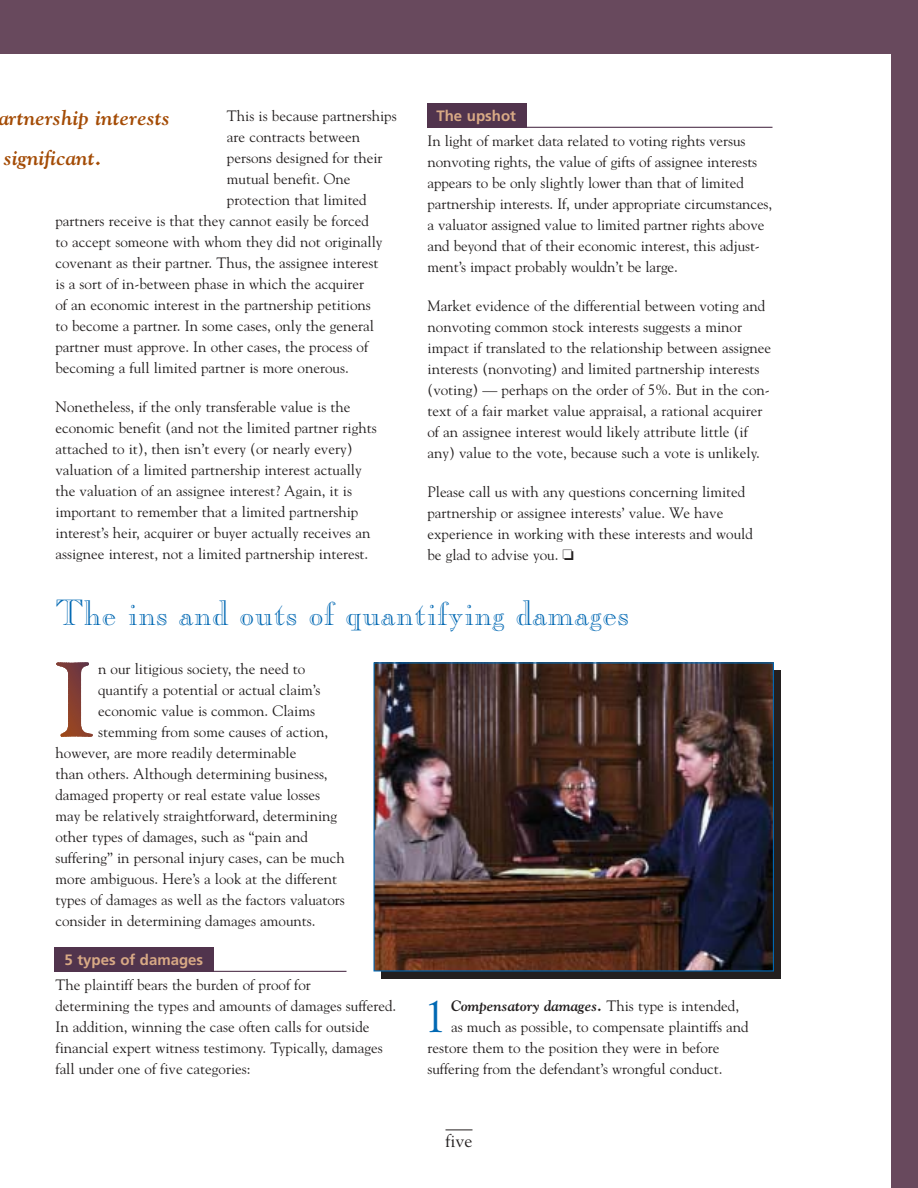
<style>
.page{position:relative;width:918px;height:1188px;background:#fff}
.page>*{position:absolute;margin:0;border:0;box-sizing:border-box;transform-origin:0 0}
.t1{font:44.7px "Goudy";color:#0068b3}
.t2{font:36px "Caslon Open Face";color:#0068b3}
.t3{font:italic 700 21px/40.5px "Goudy";color:#a44c06}
.t4{font:18px "Goudy";color:#231f1f}
.t5{font:15px/21px "Goudy";color:#231f1f}
.t6{font:italic 700 15px "Goudy";color:#231f1f}
.t7{font:700 15px "Frutiger";color:#d8a985}
.s1{font-weight:400;font-style:normal}
</style>
<div class="page">
<div style="left:427px;top:103px;width:100px;height:25px;background:#51344d"></div>
<div style="left:54px;top:948px;width:160px;height:24px;background:#51344d"></div>
<div style="left:0;top:0;width:918px;height:54px;background:#68495d"></div>
<div style="left:891px;top:0;width:27px;height:1188px;background:#68495d"></div>
<svg style="left:446px;top:1130px;width:26px;height:1px"></svg>
<hr style="left:428px;top:127px;width:344px;height:1px;background:#51344d">
<hr style="left:56px;top:971px;width:290px;height:1px;background:#51344d">
<div style="left:381px;top:670px;width:400px;height:309px;background:#231f1f"></div>
<img style="left:375px;top:664px;width:397px;height:306px">
<div style="left:373px;top:662px;width:401px;height:310px;border:1px solid #0068b3"></div>
<svg style="left:56px;top:662px;width:37px;height:75px"></svg>
<h3 class="t3" style="left:-2px;top:99px;width:174px">artnership interests significant.</h3>
<p class="t5" style="left:227px;top:106px;width:171px">This is because partnerships</p>
<p class="t5" style="left:227px;top:127px;width:135px">are contracts between</p>
<p class="t5" style="left:227px;top:148px;width:157px">persons designed for their</p>
<p class="t5" style="left:227px;top:169px;width:125px">mutual benefit. One</p>
<p class="t5" style="left:227px;top:190px;width:141px">protection that limited</p>
<p class="t5" style="left:55px;top:211px;width:315px">partners receive is that they cannot easily be forced</p>
<p class="t5" style="left:55px;top:232px;width:329px">to accept someone with whom they did not originally</p>
<p class="t5" style="left:55px;top:253px;width:324px">covenant as their partner. Thus, the assignee interest</p>
<p class="t5" style="left:55px;top:274px;width:310px">is a sort of in-between phase in which the acquirer</p>
<p class="t5" style="left:55px;top:295px;width:317px">of an economic interest in the partnership petitions</p>
<p class="t5" style="left:55px;top:316px;width:320px">to become a partner. In some cases, only the general</p>
<p class="t5" style="left:55px;top:337px;width:314px">partner must approve. In other cases, the process of</p>
<p class="t5" style="left:55px;top:358px;width:295px">becoming a full limited partner is more onerous.</p>
<p class="t5" style="left:55px;top:397px;width:323px">Nonetheless, if the only transferable value is the economic benefit (and not the limited partner rights attached to it), then isn’t every (or nearly every) valuation of a limited partnership interest actually the valuation of an assignee interest? Again, it is important to remember that a limited partnership interest’s heir, acquirer or buyer actually receives an assignee interest, not a limited partnership interest.</p>
<p class="t7" style="left:436px;top:109px;width:81px">The upshot</p>
<p class="t5" style="left:428px;top:132px;width:346px">In light of market data related to voting rights versus nonvoting rights, the value of gifts of assignee interests appears to be only slightly lower than that of limited partnership interests. If, under appropriate circumstances, a valuator assigned value to limited partner rights above and beyond that of their economic interest, this adjust&shy;ment’s impact probably wouldn’t be large.</p>
<p class="t5" style="left:428px;top:297px;width:345px">Market evidence of the differential between voting and nonvoting common stock interests suggests a minor impact if translated to the relationship between assignee interests (nonvoting) and limited partnership interests (voting) — perhaps on the order of 5%. But in the con&shy;text of a fair market value appraisal, a rational acquirer of an assignee interest would likely attribute little (if any) value to the vote, because such a vote is unlikely.</p>
<p class="t5" style="left:428px;top:483px;width:327px">Please call us with any questions concerning limited partnership or assignee interests’ value. We have experience in working with these interests and would be glad to advise you. ❏</p>
<h2 class="t2" style="left:56px;top:600px;width:576px">The ins and outs of quantifying damages</h2>
<p class="t5" style="left:98px;top:659px;width:209px">n our litigious society, the need to</p>
<p class="t5" style="left:98px;top:680px;width:224px">quantify a potential or actual claim’s</p>
<p class="t5" style="left:98px;top:701px;width:218px">economic value is common. Claims</p>
<p class="t5" style="left:98px;top:722px;width:232px">stemming from some causes of action,</p>
<p class="t5" style="left:56px;top:743px;width:242px">however, are more readily determinable</p>
<p class="t5" style="left:56px;top:764px;width:274px">than others. Although determining business,</p>
<p class="t5" style="left:56px;top:785px;width:266px">damaged property or real estate value losses</p>
<p class="t5" style="left:56px;top:806px;width:283px">may be relatively straightforward, determining</p>
<p class="t5" style="left:56px;top:827px;width:254px">other types of damages, such as “pain and</p>
<p class="t5" style="left:56px;top:848px;width:291px">suffering” in personal injury cases, can be much</p>
<p class="t5" style="left:56px;top:869px;width:283px">more ambiguous. Here’s a look at the different</p>
<p class="t5" style="left:56px;top:890px;width:291px">types of damages as well as the factors valuators</p>
<p class="t5" style="left:56px;top:911px;width:262px">consider in determining damages amounts.</p>
<p class="t7" style="left:64px;top:954px;width:140px">5 types of damages</p>
<p class="t5" style="left:56px;top:976px;width:342px">The plaintiff bears the burden of proof for<br>determining the types and amounts of damages suffered.<br>In addition, winning the case often calls for outside financial expert witness testimony. Typically, damages fall under one of five categories:</p>
<h1 class="t1" style="left:424px;top:999px;width:24px">1</h1>
<p class="t6" style="left:451px;top:1000px;width:290px">Compensatory damages. <span class="s1">This type is intended,</span></p>
<p class="t5" style="left:451px;top:1017px;width:299px">as much as possible, to compensate plaintiffs and</p>
<p class="t5" style="left:428px;top:1038px;width:294px">restore them to the position they were in before</p>
<p class="t5" style="left:428px;top:1059px;width:297px">suffering from the defendant’s wrongful conduct.</p>
<p class="t4" style="left:446px;top:1133px;width:28px">five</p>
</div>
